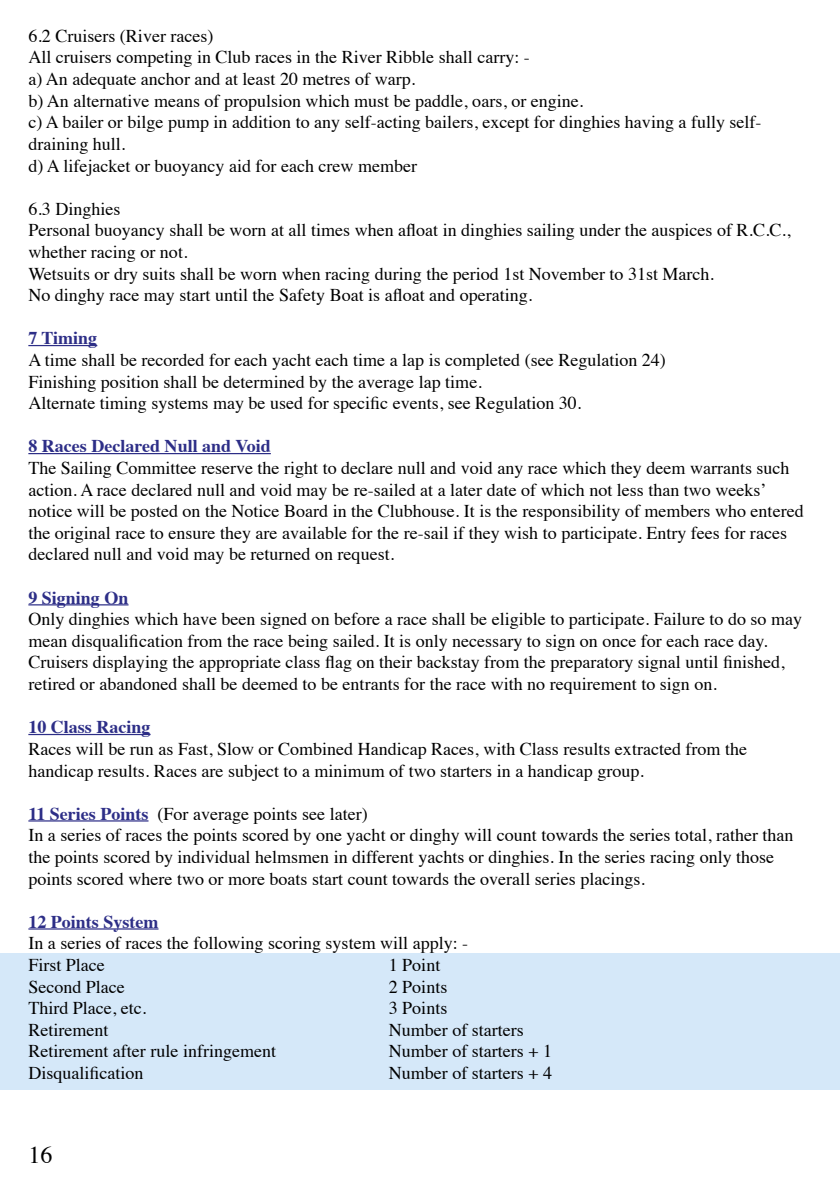
<style>
.page{position:relative;width:840px;height:1191px;background:#fff}
.page>*{position:absolute;margin:0;border:0;box-sizing:border-box;transform-origin:0 0}
.t1{font:24px "Times";color:#000}
.t2{font:18px/21.6px "Times";color:#000}
.t3{font:700 18px "Times";color:#2d2e87}
.s1{font-weight:700;color:#2d2e87}
</style>
<div class="page">
<hr style="left:839px;top:782px;width:1px;height:216px;background:#d5e8f9">
<div style="left:0;top:953px;width:839px;height:137px;background:#d5e8f9"></div>
<hr style="left:28px;top:345px;width:69px;height:1px;background:#2d2e87">
<hr style="left:28px;top:453px;width:243px;height:1px;background:#2d2e87">
<hr style="left:28px;top:604px;width:100px;height:1px;background:#2d2e87">
<hr style="left:28px;top:734px;width:122px;height:1px;background:#2d2e87">
<hr style="left:28px;top:820px;width:120px;height:1px;background:#2d2e87">
<hr style="left:28px;top:928px;width:130px;height:1px;background:#2d2e87">
<p class="t2" style="left:28px;top:23px;width:734px">6.2 Cruisers (River races)<br>All cruisers competing in Club races in the River Ribble shall carry: -<br>a) An adequate anchor and at least 20 metres of warp.<br>b) An alternative means of propulsion which must be paddle, oars, or engine.<br>c) A bailer or bilge pump in addition to any self-acting bailers, except for dinghies having a fully self&shy;draining hull.<br>d) A lifejacket or buoyancy aid for each crew member</p>
<p class="t2" style="left:28px;top:196px;width:763px">6.3 Dinghies<br>Personal buoyancy shall be worn at all times when afloat in dinghies sailing under the auspices of R.C.C., whether racing or not.<br>Wetsuits or dry suits shall be worn when racing during the period 1st November to 31st March.<br>No dinghy race may start until the Safety Boat is afloat and operating.</p>
<p class="t3" style="left:28px;top:321px;width:70px">7 Timing</p>
<p class="t2" style="left:28px;top:347px;width:638px">A time shall be recorded for each yacht each time a lap is completed (see Regulation 24)<br>Finishing position shall be determined by the average lap time.<br>Alternate timing systems may be used for specific events, see Regulation 30.</p>
<p class="t3" style="left:28px;top:429px;width:244px">8 Races Declared Null and Void</p>
<p class="t2" style="left:28px;top:455px;width:776px">The Sailing Committee reserve the right to declare null and void any race which they deem warrants such action. A race declared null and void may be re-sailed at a later date of which not less than two weeks’ notice will be posted on the Notice Board in the Clubhouse. It is the responsibility of members who entered the original race to ensure they are available for the re-sail if they wish to participate. Entry fees for races declared null and void may be returned on request.</p>
<p class="t3" style="left:28px;top:580px;width:102px">9 Signing On</p>
<p class="t2" style="left:28px;top:607px;width:774px">Only dinghies which have been signed on before a race shall be eligible to participate. Failure to do so may mean disqualification from the race being sailed. It is only necessary to sign on once for each race day.<br>Cruisers displaying the appropriate class flag on their backstay from the preparatory signal until finished, retired or abandoned shall be deemed to be entrants for the race with no requirement to sign on.</p>
<p class="t3" style="left:28px;top:710px;width:124px">10 Class Racing</p>
<p class="t2" style="left:28px;top:736px;width:719px">Races will be run as Fast, Slow or Combined Handicap Races, with Class results extracted from the handicap results. Races are subject to a minimum of two starters in a handicap group.</p>
<p class="t2" style="left:28px;top:801px;width:766px"><span class="s1">11 Series Points</span> (For average points see later)<br>In a series of races the points scored by one yacht or dinghy will count towards the series total, rather than the points scored by individual helmsmen in different yachts or dinghies. In the series racing only those points scored where two or more boats start count towards the overall series placings.</p>
<p class="t3" style="left:28px;top:904px;width:131px">12 Points System</p>
<p class="t2" style="left:28px;top:931px;width:441px">In a series of races the following scoring system will apply: -<br>First Place</p>
<p class="t2" style="left:388px;top:952px;width:53px">1 Point</p>
<p class="t2" style="left:28px;top:974px;width:98px">Second Place</p>
<p class="t2" style="left:388px;top:974px;width:60px">2 Points</p>
<p class="t2" style="left:28px;top:995px;width:119px">Third Place, etc.</p>
<p class="t2" style="left:388px;top:995px;width:60px">3 Points</p>
<p class="t2" style="left:28px;top:1017px;width:81px">Retirement</p>
<p class="t2" style="left:388px;top:1017px;width:136px">Number of starters</p>
<p class="t2" style="left:28px;top:1039px;width:249px">Retirement after rule infringement</p>
<p class="t2" style="left:388px;top:1039px;width:165px">Number of starters + 1</p>
<p class="t2" style="left:28px;top:1060px;width:117px">Disqualification</p>
<p class="t2" style="left:388px;top:1060px;width:165px">Number of starters + 4</p>
<h1 class="t1" style="left:28px;top:1132px;width:25px">16</h1>
</div>
